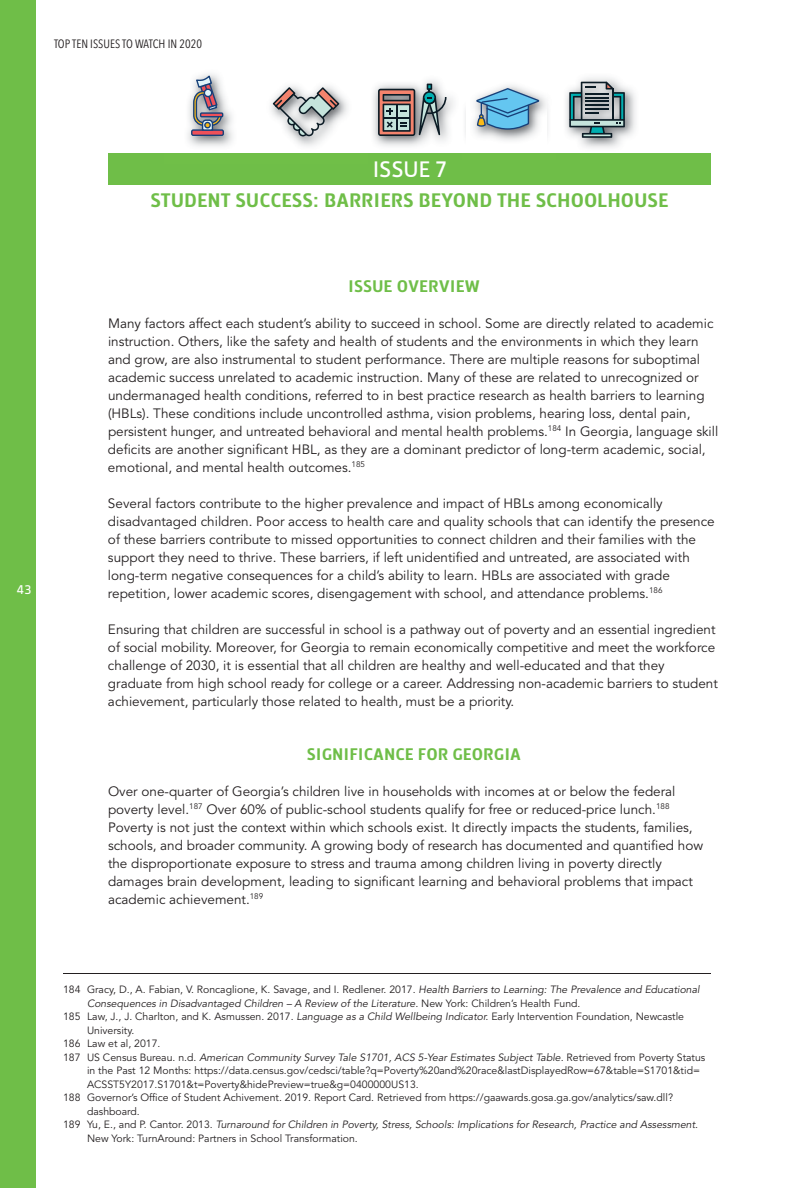
<style>
.page{position:relative;width:810px;height:1188px;background:#fff}
.page>*{position:absolute;margin:0;border:0;box-sizing:border-box;transform-origin:0 0}
.t1{font:24px "Knight Sans";color:#fff}
.t2{font:700 21px "Knight Sans";color:#6fbe48}
.t3{font:700 18px "Knight Sans";color:#6fbe48}
.t4{font:13.5px/18px "Avenir";color:#231f20}
.t5{font:13.5px "Knight Sans";color:#fff}
.t6{font:12px "Avenir Next Condensed";color:#231f20}
.t7{font:10.5px "Avenir";color:#231f20}
.t8{font:italic 10.5px "Avenir";color:#231f20}
.s1{font-style:italic}
.s2{font-style:normal}
</style>
<div class="page">
<div style="left:0;top:0;width:36px;height:1188px;background:#6fbe48"></div>
<hr style="left:63px;top:973px;width:648px;height:1px;background:#231f20">
<img style="left:358px;top:77px;width:300px;height:108px">
<svg style="left:569px;top:82px;width:56px;height:56px"></svg>
<svg style="left:378px;top:84px;width:69px;height:52px"></svg>
<div style="left:108px;top:153px;width:603px;height:31px;background:#6fbe48"></div>
<img style="left:463px;top:77px;width:92px;height:76px">
<img style="left:466px;top:77px;width:81px;height:70px">
<svg style="left:469px;top:87px;width:71px;height:47px"></svg>
<img style="left:188px;top:73px;width:45px;height:74px">
<div style="left:192px;top:130px;width:31px;height:5px;background:#ef5059"></div>
<div style="left:191px;top:129px;width:33px;height:7px;border:1px solid #174079"></div>
<svg style="left:192px;top:76px;width:31px;height:55px"></svg>
<div style="left:204px;top:122px;width:7px;height:6px;border:1px solid #174079;border-radius:50%"></div>
<img style="left:271px;top:86px;width:77px;height:60px">
<img style="left:358px;top:77px;width:11px;height:76px">
<svg style="left:273px;top:87px;width:66px;height:49px"></svg>
<p class="t6" style="left:54px;top:37px;width:150px">TOP TEN ISSUES TO WATCH IN 2020</p>
<p class="t5" style="left:17px;top:585px;width:16px">43</p>
<h1 class="t1" style="left:373px;top:160px;width:75px">ISSUE 7</h1>
<h2 class="t2" style="left:150px;top:192px;width:520px">STUDENT SUCCESS: BARRIERS BEYOND THE SCHOOLHOUSE</h2>
<h3 class="t3" style="left:348px;top:279px;width:133px">ISSUE OVERVIEW</h3>
<p class="t4" style="left:108px;top:315px;width:612px">Many factors affect each student’s ability to succeed in school. Some are directly related to academic instruction. Others, like the safety and health of students and the environments in which they learn and grow, are also instrumental to student performance. There are multiple reasons for suboptimal academic success unrelated to academic instruction. Many of these are related to unrecognized or undermanaged health conditions, referred to in best practice research as health barriers to learning (HBLs). These conditions include uncontrolled asthma, vision problems, hearing loss, dental pain, persistent hunger, and untreated behavioral and mental health problems.<sup>184</sup> In Georgia, language skill deficits are another significant HBL, as they are a dominant predictor of long-term academic, social, emotional, and mental health outcomes.<sup>185</sup></p>
<p class="t4" style="left:108px;top:495px;width:608px">Several factors contribute to the higher prevalence and impact of HBLs among economically disadvantaged children. Poor access to health care and quality schools that can identify the presence of these barriers contribute to missed opportunities to connect children and their families with the support they need to thrive. These barriers, if left unidentified and untreated, are associated with long-term negative consequences for a child’s ability to learn. HBLs are associated with grade repetition, lower academic scores, disengagement with school, and attendance problems.<sup>186</sup></p>
<p class="t4" style="left:108px;top:621px;width:611px">Ensuring that children are successful in school is a pathway out of poverty and an essential ingredient of social mobility. Moreover, for Georgia to remain economically competitive and meet the workforce challenge of 2030, it is essential that all children are healthy and well-educated and that they graduate from high school ready for college or a career. Addressing non-academic barriers to student achievement, particularly those related to health, must be a priority.</p>
<h3 class="t3" style="left:307px;top:747px;width:216px">SIGNIFICANCE FOR GEORGIA</h3>
<p class="t4" style="left:108px;top:783px;width:597px">Over one-quarter of Georgia’s children live in households with incomes at or below the federal poverty level.<sup>187</sup> Over 60% of public-school students qualify for free or reduced-price lunch.<sup>188<br></sup>Poverty is not just the context within which schools exist. It directly impacts the students, families, schools, and broader community. A growing body of research has documented and quantified how the disproportionate exposure to stress and trauma among children living in poverty directly damages brain development, leading to significant learning and behavioral problems that impact academic achievement.<sup>189</sup></p>
<p class="t7" style="left:63px;top:985px;width:638px">184 Gracy, D., A. Fabian, V. Roncaglione, K. Savage, and I. Redlener. 2017. <span class="s1">Health Barriers to Learning: The Prevalence and Educational</span></p>
<p class="t8" style="left:87px;top:999px;width:495px">Consequences in Disadvantaged Children – A Review of the Literature. <span class="s2">New York: Children’s Health Fund.</span></p>
<p class="t7" style="left:63px;top:1012px;width:623px">185 Law, J., J. Charlton, and K. Asmussen. 2017. <span class="s1">Language as a Child Wellbeing Indicator.</span> Early Intervention Foundation, Newcastle</p>
<p class="t7" style="left:87px;top:1026px;width:49px">University.</p>
<p class="t7" style="left:63px;top:1039px;width:99px">186 Law et al, 2017.</p>
<p class="t8" style="left:63px;top:1053px;width:644px"><span class="s2">187 US Census Bureau. n.d.</span> American Community Survey Tale S1701, ACS 5-Year Estimates Subject Table. <span class="s2">Retrieved from Poverty Status</span></p>
<p class="t7" style="left:87px;top:1066px;width:615px">in the Past 12 Months: https://data.census.gov/cedsci/table?q=Poverty%20and%20race&amp;lastDisplayedRow=67&amp;table=S1701&amp;tid=</p>
<p class="t7" style="left:87px;top:1080px;width:333px">ACSST5Y2017.S1701&amp;t=Poverty&amp;hidePreview=true&amp;g=0400000US13.</p>
<p class="t7" style="left:63px;top:1093px;width:612px">188 Governor’s Office of Student Achivement. 2019. Report Card. Retrieved from https://gaawards.gosa.ga.gov/analytics/saw.dll?</p>
<p class="t7" style="left:87px;top:1107px;width:54px">dashboard.</p>
<p class="t8" style="left:63px;top:1120px;width:637px"><span class="s2">189 Yu, E., and P. Cantor. 2013.</span> Turnaround for Children in Poverty, Stress, Schools: Implications for Research, Practice and Assessment.</p>
<p class="t7" style="left:87px;top:1134px;width:272px">New York: TurnAround: Partners in School Transformation.</p>
</div>
